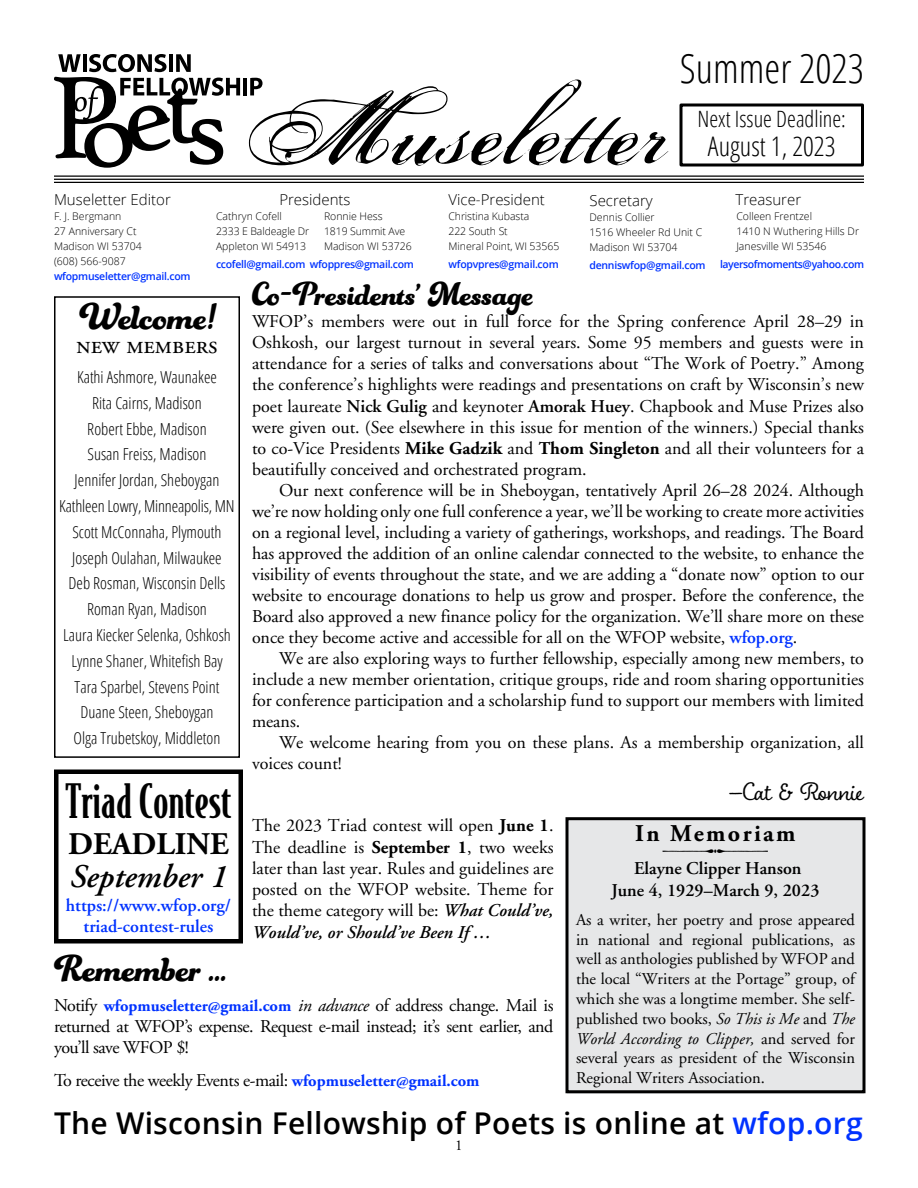
<style>
.page{position:relative;width:918px;height:1188px;background:#fff}
.page>*{position:absolute;margin:0;border:0;box-sizing:border-box;transform-origin:0 0}
.t1{font:124.5px "Porcelain";color:#000}
.t2{font:500 45px "Bodega Serif";color:#000}
.t3{font:40.5px "Funkydori";color:#000}
.t4{font:300 condensed 40.5px "Open Sans";color:#000}
.t5{font:36px "Funkydori";color:#000}
.t6{font:italic 600 33px "Adobe Garamond";color:#000}
.t7{font:700 31.5px "Adobe Garamond";color:#000}
.t8{font:600 30px "Open Sans";letter-spacing:.01em;color:#000}
.t9{font:300 condensed 27px "Open Sans";color:#000}
.t10{font:27px "Charcuterie Cursive";letter-spacing:-.01em;color:#000}
.t11{font:25.5px "Adobe Garamond Pro";color:#000}
.t12{font:700 24px "Adobe Garamond Pro";letter-spacing:.1em;color:#000}
.t13{font:300 condensed 22.5px "Open Sans";color:#000}
.t14{font:18px/21px "Adobe Garamond";color:#000;text-align:justify}
.t15{font:18px/21px "Adobe Garamond Pro";letter-spacing:-.025em;color:#000;text-align:justify}
.t16{font:600 18px "Adobe Garamond";color:#000}
.t17{font:600 18px/21px "Adobe Garamond";color:#0032ff;text-align:center}
.t18{font:300 condensed 16.5px/25.8px "Open Sans";color:#000;text-align:center}
.t19{font:16.5px/19.8px "Adobe Garamond";color:#000;text-align:justify}
.t20{font:300 15px "Open Sans";color:#000}
.t21{font:15px "Adobe Garamond";color:#000}
.t22{font:300 10.5px/15px "Open Sans";color:#000}
.t23{font:600 10.5px "Open Sans";letter-spacing:-.025em;color:#0032ff}
.s1{font-weight:600}
.s2{font-weight:700}
.s3{font-weight:600;color:#0032ff}
.s4{font-weight:600;font-style:italic}
.s5{font-style:italic}
.s6{font-weight:700;font-size:16.5px;color:#0032ff}
.s7{color:#0032ff}
</style>
<div class="page">
<div style="left:54px;top:770px;width:189px;height:174px;border:4px solid #000"></div>
<div style="left:680px;top:104px;width:184px;height:62px;border:3px solid #000"></div>
<div style="left:54px;top:296px;width:186px;height:462px;border:2px solid #000"></div>
<hr style="left:243px;top:78px;width:4px;height:17px;background:#000">
<svg style="left:250px;top:78px;width:13px;height:17px"></svg>
<svg style="left:54px;top:54px;width:186px;height:114px"></svg>
<hr style="left:54px;top:175px;width:810px;height:2px;background:#000">
<hr style="left:54px;top:179px;width:810px;height:1px;background:#000">
<hr style="left:54px;top:182px;width:810px;height:1px;background:#000">
<div style="left:567px;top:819px;width:297px;height:275px;background:#e6e7e8"></div>
<div style="left:566px;top:817px;width:300px;height:276px;border:3px solid #000"></div>
<h3 class="t4" style="left:680px;top:41px;width:186px">Summer 2023</h3>
<p class="t13" style="left:698px;top:104px;width:150px">Next Issue Deadline:</p>
<h3 class="t9" style="left:708px;top:128px;width:129px">August 1, 2023</h3>
<h1 class="t1" style="left:242px;top:60px;width:430px">Museletter</h1>
<p class="t20" style="left:279px;top:189px;width:73px">Presidents</p>
<p class="t22" style="left:216px;top:208px;width:67px">Cathryn Cofell</p>
<p class="t22" style="left:324px;top:208px;width:60px">Ronnie Hess</p>
<p class="t22" style="left:216px;top:223px;width:95px">2333 E Baldeagle Dr</p>
<p class="t22" style="left:324px;top:223px;width:83px">1819 Summit Ave</p>
<p class="t22" style="left:216px;top:238px;width:92px">Appleton WI 54913</p>
<p class="t22" style="left:324px;top:238px;width:89px">Madison WI 53726</p>
<p class="t23" style="left:216px;top:257px;width:199px">ccofell@gmail.com wfoppres@gmail.com</p>
<p class="t20" style="left:54px;top:189px;width:118px">Museletter Editor</p>
<p class="t22" style="left:54px;top:208px;width:89px">F. J. Bergmann<br>27 Anniversary Ct<br>Madison WI 53704 (608) 566-9087</p>
<p class="t23" style="left:54px;top:269px;width:138px">wfopmuseletter@gmail.com</p>
<h3 class="t3" style="left:79px;top:291px;width:137px">Welcome!</h3>
<h3 class="t11" style="left:76px;top:329px;width:143px">new members</h3>
<p class="t18" style="left:59px;top:364px;width:177px">Kathi Ashmore, Waunakee<br>Rita Cairns, Madison<br>Robert Ebbe, Madison<br>Susan Freiss, Madison<br>Jennifer Jordan, Sheboygan<br>Kathleen Lowry, Minneapolis, MN<br>Scott McConnaha, Plymouth<br>Joseph Oulahan, Milwaukee<br>Deb Rosman, Wisconsin Dells<br>Roman Ryan, Madison<br>Laura Kiecker Selenka, Oshkosh<br>Lynne Shaner, Whitefish Bay<br>Tara Sparbel, Stevens Point<br>Duane Steen, Sheboygan<br>Olga Trubetskoy, Middleton</p>
<p class="t20" style="left:448px;top:189px;width:98px">Vice-President</p>
<p class="t22" style="left:448px;top:208px;width:113px">Christina Kubasta<br>222 South St<br>Mineral Point, WI 53565</p>
<p class="t23" style="left:448px;top:257px;width:112px">wfopvpres@gmail.com</p>
<p class="t20" style="left:736px;top:189px;width:67px">Treasurer</p>
<p class="t22" style="left:736px;top:208px;width:124px">Colleen Frentzel<br>1410 N Wuthering Hills Dr<br>Janesville WI 53546</p>
<p class="t23" style="left:720px;top:257px;width:146px">layersofmoments@yahoo.com</p>
<p class="t20" style="left:590px;top:190px;width:65px">Secretary</p>
<p class="t22" style="left:590px;top:210px;width:114px">Dennis Collier<br>1516 Wheeler Rd Unit C<br>Madison WI 53704</p>
<p class="t23" style="left:590px;top:258px;width:118px">denniswfop@gmail.com</p>
<h3 class="t5" style="left:252px;top:271px;width:283px">Co-Presidents’ Message</h3>
<p class="t14" style="left:252px;top:311px;width:614px">WFOP’s members were out in full force for the Spring conference April 28–29 in Oshkosh, our largest turnout in several years. Some 95 members and guests were in attendance for a series of talks and conversations about “The Work of Poetry.” Among the conference’s highlights were readings and presentations on craft by Wisconsin’s new poet laureate <span class="s1">Nick Gulig</span> and keynoter <span class="s1">Amorak Huey</span>. Chapbook and Muse Prizes also were given out. (See elsewhere in this issue for mention of the winners.) Special thanks to co-Vice Presidents <span class="s2">Mike Gadzik</span> and <span class="s2">Thom Singleton</span> and all their volunteers for a beautifully conceived and orchestrated program.</p>
<p class="t14" style="left:252px;top:480px;width:614px;text-indent:27px">Our next conference will be in Sheboygan, tentatively April 26–28 2024. Although we’re now holding only one full conference a year, we’ll be working to create more activities on a regional level, including a variety of gatherings, workshops, and readings. The Board has approved the addition of an online calendar connected to the website, to enhance the visibility of events throughout the state, and we are adding a “donate now” option to our website to encourage donations to help us grow and prosper. Before the conference, the Board also approved a new finance policy for the organization. We’ll share more on these once they become active and accessible for all on the WFOP website, <span class="s3">wfop.org</span>.</p>
<p class="t14" style="left:252px;top:648px;width:613px;text-indent:27px">We are also exploring ways to further fellowship, especially among new members, to include a new member orientation, critique groups, ride and room sharing opportunities for conference participation and a scholarship fund to support our members with limited means.</p>
<p class="t14" style="left:252px;top:732px;width:614px;text-indent:27px">We welcome hearing from you on these plans. As a membership organization, all voices count!</p>
<h3 class="t10" style="left:728px;top:775px;width:137px">—Cat &amp; Ronnie</h3>
<h2 class="t2" style="left:66px;top:774px;width:167px">Triad Contest</h2>
<h3 class="t7" style="left:68px;top:827px;width:162px">DEADLINE</h3>
<h3 class="t6" style="left:70px;top:858px;width:159px">September 1</h3>
<p class="t17" style="left:66px;top:895px;width:167px">https://www.wfop.org/ triad-contest-rules</p>
<p class="t14" style="left:252px;top:815px;width:303px">The 2023 Triad contest will open <span class="s2">June 1</span>.<br>The deadline is <span class="s2">September 1</span>, two weeks later than last year. Rules and guidelines are posted on the WFOP website. Theme for the theme category will be: <span class="s4">What Could’ve, Would’ve, or Should’ve Been If …</span></p>
<h3 class="t12" style="left:635px;top:819px;width:162px">In Memoriam</h3>
<p class="t16" style="left:634px;top:859px;width:169px">Elayne Clipper Hanson</p>
<p class="t16" style="left:611px;top:881px;width:210px">June 4, 1929–March 9, 2023</p>
<p class="t19" style="left:576px;top:910px;width:281px">As a writer, her poetry and prose appeared</p>
<p class="t19" style="left:576px;top:930px;width:281px">in national and regional publications, as well as anthologies published by WFOP and the local “Writers at the Portage” group, of which she was a longtime member. She self&shy;published two books, <span class="s5">So This is Me</span> and <span class="s5">The World According to Clipper,</span> and served for several years as president of the Wisconsin Regional Writers Association.</p>
<h3 class="t3" style="left:54px;top:943px;width:174px">Remember …</h3>
<p class="t15" style="left:54px;top:996px;width:501px">Notify <span class="s6">wfopmuseletter@gmail.com</span> <span class="s5">in advance</span> of address change. Mail is returned at WFOP’s expense. Request e-mail instead; it’s sent earlier, and you’ll save WFOP $!</p>
<p class="t15" style="left:54px;top:1071px;width:427px">To receive the weekly Events e-mail: <span class="s6">wfopmuseletter@gmail.com</span></p>
<h3 class="t8" style="left:54px;top:1103px;width:810px">The Wisconsin Fellowship of Poets is online at <span class="s7">wfop.org</span></h3>
<p class="t21" style="left:455px;top:1137px;width:9px">1</p>
</div>
